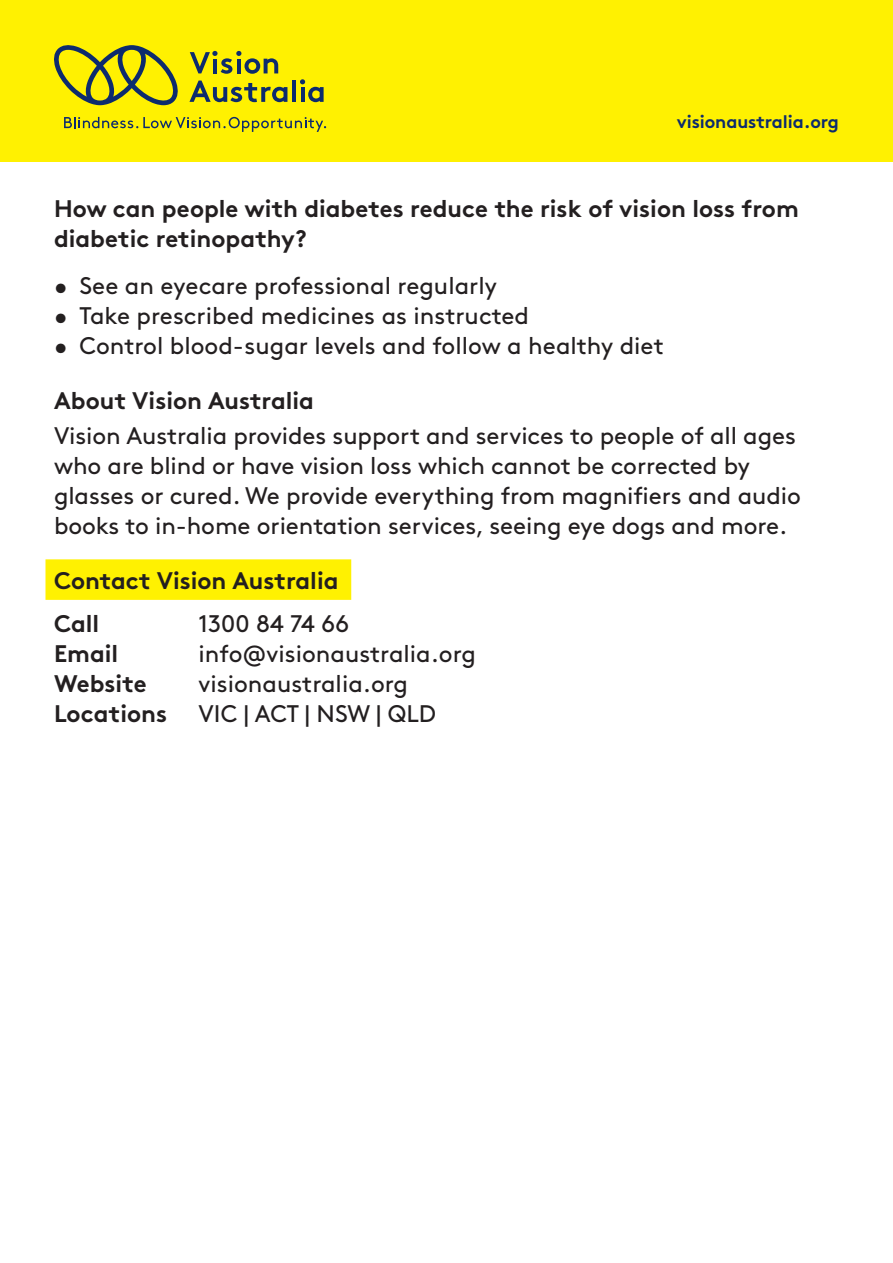
<style>
.page{position:relative;width:893px;height:1263px;background:#fff}
.page>*{position:absolute;margin:0;border:0;box-sizing:border-box;transform-origin:0 0}
.t1{font:24px/30px "Brown";letter-spacing:-.005em;color:#231f20}
.t2{font:700 24px/30px "Brown";color:#231f20}
.t3{font:700 18px "Brown";letter-spacing:-.005em;color:#0d2b6d}
</style>
<div class="page">
<div style="left:0;top:0;width:893px;height:162px;background:#fff101"></div>
<svg style="left:190px;top:51px;width:88px;height:23px"></svg>
<svg style="left:189px;top:81px;width:98px;height:21px"></svg>
<hr style="left:292px;top:80px;width:4px;height:22px;background:#0d2b6d">
<svg style="left:300px;top:79px;width:24px;height:23px"></svg>
<svg style="left:54px;top:45px;width:124px;height:60px"></svg>
<svg style="left:64px;top:117px;width:262px;height:15px"></svg>
<div style="left:45px;top:559px;width:306px;height:41px;background:#fff101"></div>
<p class="t3" style="left:677px;top:107px;width:164px">visionaustralia.org</p>
<p class="t2" style="left:54px;top:191px;width:746px">How can people with diabetes reduce the risk of vision loss from diabetic retinopathy?</p>
<p class="t1" style="left:54px;top:269px;width:445px">• See an eyecare professional regularly</p>
<p class="t1" style="left:54px;top:299px;width:477px">• Take prescribed medicines as instructed</p>
<p class="t1" style="left:54px;top:329px;width:611px">• Control blood-sugar levels and follow a healthy diet</p>
<p class="t2" style="left:54px;top:383px;width:261px">About Vision Australia</p>
<p class="t1" style="left:54px;top:418px;width:748px">Vision Australia provides support and services to people of all ages who are blind or have vision loss which cannot be corrected by glasses or cured. We provide everything from magnifiers and audio books to in-home orientation services, seeing eye dogs and more.</p>
<p class="t2" style="left:54px;top:557px;width:286px;line-height:42.8px">Contact Vision Australia<br>Call</p>
<p class="t1" style="left:199px;top:607px;width:152px">1300 84 74 66</p>
<p class="t2" style="left:54px;top:636px;width:66px">Email</p>
<p class="t1" style="left:199px;top:637px;width:279px">info@visionaustralia.org</p>
<p class="t2" style="left:54px;top:666px;width:94px">Website</p>
<p class="t1" style="left:199px;top:667px;width:211px">visionaustralia.org</p>
<p class="t2" style="left:54px;top:696px;width:115px">Locations</p>
<p class="t1" style="left:199px;top:697px;width:239px">VIC | ACT | NSW | QLD</p>
</div>
